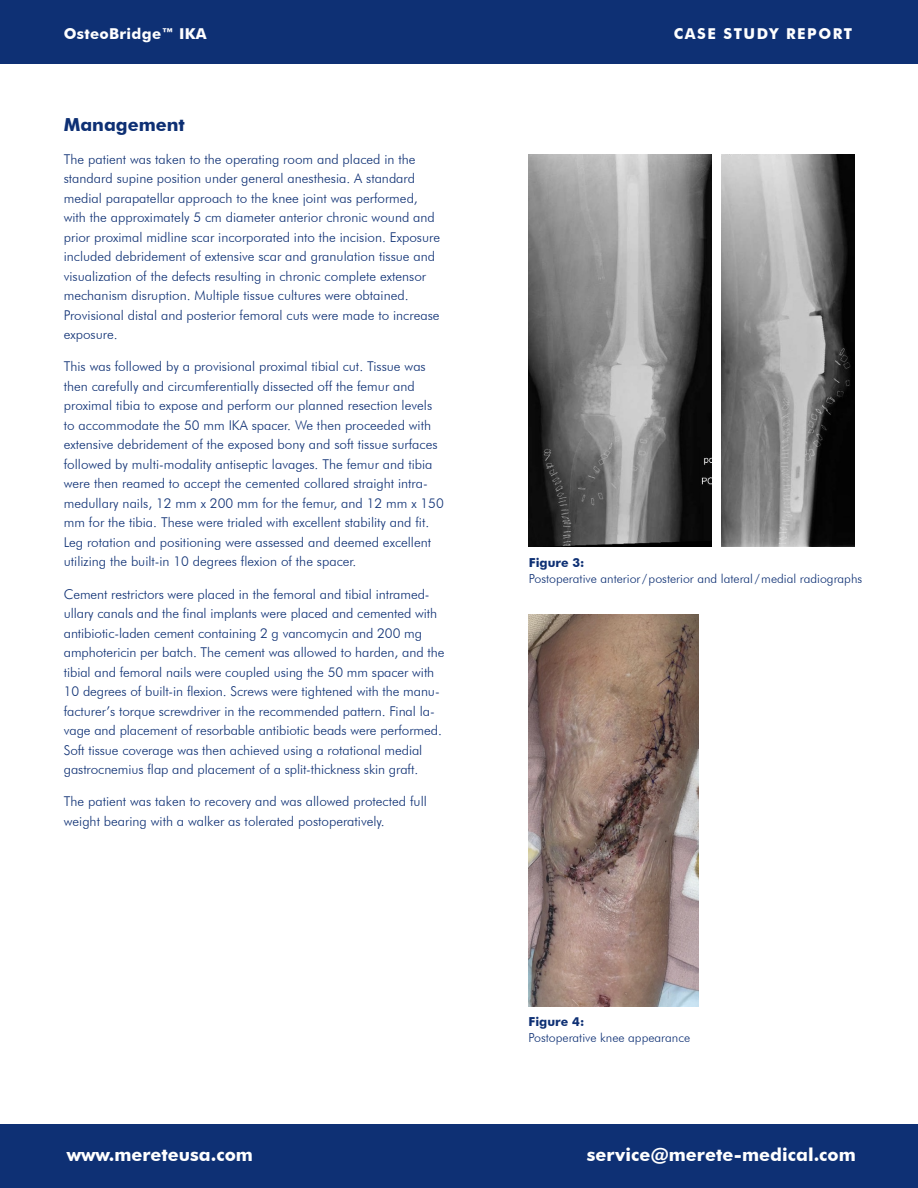
<style>
.page{position:relative;width:918px;height:1188px;background:#fff}
.page>*{position:absolute;margin:0;border:0;box-sizing:border-box;transform-origin:0 0}
.t1{font:700 18px "Futura BT";color:#fff}
.t2{font:700 18px "Futura BT";color:#0e3074}
.t3{font:700 15px "Futura BT";letter-spacing:.05em;color:#fff}
.t4{font:700 15px "Futura BT";letter-spacing:.02em;color:#fff}
.t5{font:300 13.5px/19.5px "Futura BT";color:#0e3074}
.BU{font:300 12.45px/15.9px "Futura BT";color:#0e3074}
.s1{font-weight:700}
</style>
<div class="page">
<div style="left:0;top:0;width:918px;height:64px;background:#0e3074"></div>
<div style="left:0;top:1124px;width:918px;height:64px;background:#0e3074"></div>
<img style="left:528px;top:155px;width:183px;height:392px">
<img style="left:722px;top:155px;width:132px;height:392px">
<img style="left:529px;top:615px;width:170px;height:392px">
<p class="t4" style="left:64px;top:24px;width:144px">OsteoBridge™ IKA</p>
<h3 class="t2" style="left:64px;top:114px;width:123px">Management</h3>
<h3 class="t5" style="left:64px;top:149px;width:378px">The patient was taken to the operating room and placed in the standard supine position under general anesthesia A. standard medial parapatellar approach to the knee joint was performed, with the approximately 5 cm diameter anterior chronic wound and prior proximal midline scar incorporated into the incision. Exposure included debridement of extensive scar and granulation tissue and visualization of the defects resulting in chronic complete extensor mechanism disruption. Multiple tissue cultures were obtained.<br>Provisional distal and posterior femoral cuts were made to increase exposure.</h3>
<h3 class="t5" style="left:64px;top:357px;width:375px">This was followed by a provisional proximal tibial cut. Tissue was then carefully and circumferentially dissected off the femur and proximal tibia to expose and perform our planned resection levels to accommodate the 50 mm IKA spacer. We then proceeded with extensive debridement of the exposed bony and soft tissue surfaces followed by multi-modality antiseptic lavages. The femur and tibia</h3>
<h3 class="t5" style="left:64px;top:493px;width:382px">medullary nails, 12 mm x 200 mm for the femur, and 12 mm x 150</h3>
<h3 class="t5" style="left:64px;top:474px;width:366px">were then reamed to accept the cemented collared straight intra-</h3>
<h3 class="t5" style="left:64px;top:513px;width:369px">mm for the tibia. These were trialed with excellent stability and fit.<br>Leg rotation and positioning were assessed and deemed excellent utilizing the built i n- 10 degrees flexion of the spacer.</h3>
<h3 class="t5" style="left:64px;top:604px;width:375px">ullary canals and the final implants were placed and cemented with</h3>
<h3 class="t5" style="left:64px;top:584px;width:367px">Cement restrictors were placed in the femoral and tibial intramed-</h3>
<h3 class="t5" style="left:64px;top:623px;width:382px">antibiotic-laden cement containing g2 vancomycin and 200 mg amphotericin per batch. The cement was allowed to harden, and the tibial and femoral nails were coupled using the 50 mm spacer with</h3>
<h3 class="t5" style="left:64px;top:682px;width:377px">10 degrees of built i n- flexion. Screws were tightened with the manu-</h3>
<h3 class="t5" style="left:64px;top:701px;width:372px">facturer s’ torque screwdriver in the recommended pattern. Final la-</h3>
<h3 class="t5" style="left:64px;top:721px;width:380px">vage and placement of resorbable antibiotic beads were performed.</h3>
<h3 class="t5" style="left:64px;top:740px;width:360px">Soft tissue coverage was then achieved using a rotational medial gastrocnemius flap and placement of a split-thickness skin graft.</h3>
<h3 class="t5" style="left:64px;top:792px;width:365px">The patient was taken to recovery and was allowed protected full weight bearing with a walker as tolerated postoperatively.</h3>
<p class="t1" style="left:67px;top:1143px;width:188px">www.mereteusa.com</p>
<p class="t3" style="left:674px;top:24px;width:43px">CASE</p>
<p class="t3" style="left:724px;top:24px;width:56px">STUDY</p>
<p class="t3" style="left:786px;top:24px;width:67px">REPORT</p>
<p class="BU" style="left:529px;top:554px;width:335px"><span class="s1">Figure 3:<br></span>Postoperative anterior/ posterior and lateral/ medial radiographs</p>
<p class="BU" style="left:529px;top:1014px;width:163px"><span class="s1">Figure 4:<br></span>Postoperative knee appearance</p>
<p class="t1" style="left:587px;top:1143px;width:271px">service@merete-medical.com</p>
</div>
